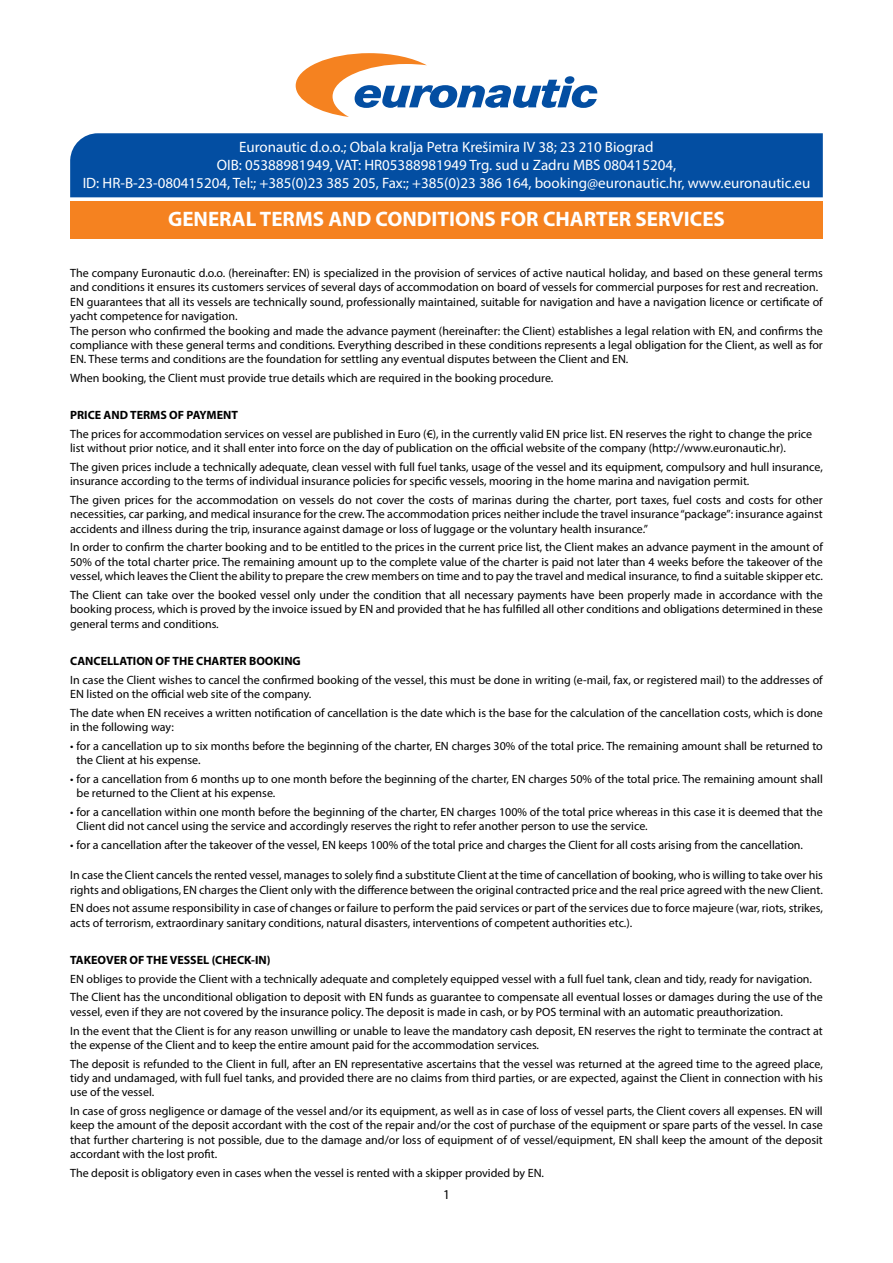
<style>
.page{position:relative;width:893px;height:1263px;background:#fff}
.page>*{position:absolute;margin:0;border:0;box-sizing:border-box;transform-origin:0 0}
.t1{font:700 21px "Myriad Pro";color:#fff}
.t2{font:15px/18px "Myriad Pro";color:#fff;text-align:center}
.t3{font:13.5px "Myriad Pro";color:#000}
.t4{font:12px/14.4px "Myriad Pro";color:#000}
.t5{font:700 12px "Myriad Pro";color:#000}
</style>
<div class="page">
<div style="left:70px;top:133px;width:753px;height:64px;background:#034ea2"></div>
<div style="left:70px;top:201px;width:753px;height:38px;background:#f58220"></div>
<svg style="left:296px;top:53px;width:301px;height:64px"></svg>
<p class="t2" style="left:83px;top:138px;width:729px">Euronautic d.o.o.; Obala kralja Petra Krešimira IV 38; 23 210 Biograd<br>OIB: 05388981949, VAT: HR05388981949 Trg. sud u Zadru MBS 080415204,<br>ID: HR-B-23-080415204, Tel:; +385(0)23 385 205, Fax:; +385(0)23 386 164, booking@euronautic.hr, www.euronautic.eu</p>
<h1 class="t1" style="left:168px;top:205px;width:558px">GENERAL TERMS AND CONDITIONS FOR CHARTER SERVICES</h1>
<p class="t4" style="left:70px;top:265px;width:754px">The company Euronautic d.o.o. (hereinafter: EN) is specialized in the provision of services of active nautical holiday, and based on these general terms and conditions it ensures its customers services of several days of accommodation on board of vessels for commercial purposes for rest and recreation.<br>EN guarantees that all its vessels are technically sound, professionally maintained, suitable for navigation and have a navigation licence or certificate of yacht competence for navigation.<br>The person who confirmed the booking and made the advance payment (hereinafter: the Client) establishes a legal relation with EN, and confirms the compliance with these general terms and conditions. Everything described in these conditions represents a legal obligation for the Client, as well as for EN. These terms and conditions are the foundation for settling any eventual disputes between the Client and EN.</p>
<p class="t4" style="left:70px;top:371px;width:485px">When booking, the Client must provide true details which are required in the booking procedure.</p>
<p class="t5" style="left:70px;top:407px;width:169px">PRICE AND TERMS OF PAYMENT</p>
<p class="t4" style="left:70px;top:426px;width:744px">The prices for accommodation services on vessel are published in Euro (€), in the currently valid EN price list. EN reserves the right to change the price list without prior notice, and it shall enter into force on the day of publication on the official website of the company (http://www.euronautic.hr).</p>
<p class="t4" style="left:70px;top:460px;width:754px">The given prices include a technically adequate, clean vessel with full fuel tanks, usage of the vessel and its equipment, compulsory and hull insurance, insurance according to the terms of individual insurance policies for specific vessels, mooring in the home marina and navigation permit.</p>
<p class="t4" style="left:70px;top:493px;width:754px;text-align:justify">The given prices for the accommodation on vessels do not cover the costs of marinas during the charter, port taxes, fuel costs and costs for other necessities, car parking, and medical insurance for the crew. The accommodation prices neither include the travel insurance “package”: insurance against accidents and illness during the trip, insurance against damage or loss of luggage or the voluntary health insurance.”</p>
<p class="t4" style="left:70px;top:540px;width:754px;text-align:justify">In order to confirm the charter booking and to be entitled to the prices in the current price list, the Client makes an advance payment in the amount of 50% of the total charter price. The remaining amount up to the complete value of the charter is paid not later than 4 weeks before the takeover of the vessel, which leaves the Client the ability to prepare the crew members on time and to pay the travel and medical insurance, to find a suitable skipper etc.</p>
<p class="t4" style="left:70px;top:587px;width:754px;text-align:justify">The Client can take over the booked vessel only under the condition that all necessary payments have been properly made in accordance with the booking process, which is proved by the invoice issued by EN and provided that he has fulfilled all other conditions and obligations determined in these general terms and conditions.</p>
<p class="t5" style="left:70px;top:653px;width:232px">CANCELLATION OF THE CHARTER BOOKING</p>
<p class="t4" style="left:70px;top:672px;width:754px">In case the Client wishes to cancel the confirmed booking of the vessel, this must be done in writing (e-mail, fax, or registered mail) to the addresses of<br>EN listed on the official web site of the company.</p>
<p class="t4" style="left:70px;top:705px;width:754px">The date when EN receives a written notification of cancellation is the date which is the base for the calculation of the cancellation costs, which is done in the following way:</p>
<p class="t4" style="left:77px;top:738px;width:748px;text-indent:-6px">• for a cancellation up to six months before the beginning of the charter, EN charges 30% of the total price. The remaining amount shall be returned to the Client at his expense.</p>
<p class="t4" style="left:77px;top:771px;width:748px;text-indent:-6px">• for a cancellation from 6 months up to one month before the beginning of the charter, EN charges 50% of the total price. The remaining amount shall be returned to the Client at his expense.</p>
<p class="t4" style="left:77px;top:804px;width:748px;text-indent:-6px">• for a cancellation within one month before the beginning of the charter, EN charges 100% of the total price whereas in this case it is deemed that the<br>Client did not cancel using the service and accordingly reserves the right to refer another person to use the service.</p>
<p class="t4" style="left:70px;top:837px;width:734px">• for a cancellation after the takeover of the vessel, EN keeps 100% of the total price and charges the Client for all costs arising from the cancellation.</p>
<p class="t4" style="left:70px;top:868px;width:754px">In case the Client cancels the rented vessel, manages to solely find a substitute Client at the time of cancellation of booking, who is willing to take over his rights and obligations, EN charges the Client only with the difference between the original contracted price and the real price agreed with the new Client.</p>
<p class="t4" style="left:70px;top:901px;width:754px">EN does not assume responsibility in case of changes or failure to perform the paid services or part of the services due to force majeure (war, riots, strikes, acts of terrorism, extraordinary sanitary conditions, natural disasters, interventions of competent authorities etc.).</p>
<p class="t5" style="left:70px;top:952px;width:202px">TAKEOVER OF THE VESSEL (CHECK-IN)</p>
<p class="t4" style="left:70px;top:969px;width:754px;line-height:18.6px">EN obliges to provide the Client with a technically adequate and completely equipped vessel with a full fuel tank, clean and tidy, ready for navigation.<br>The Client has the unconditional obligation to deposit with EN funds as guarantee to compensate all eventual losses or damages during the use of the</p>
<p class="t4" style="left:70px;top:1002px;width:754px;line-height:18.6px">vessel, even if they are not covered by the insurance policy. The deposit is made in cash, or by POS terminal with an automatic preauthorization.<br>In the event that the Client is for any reason unwilling or unable to leave the mandatory cash deposit, EN reserves the right to terminate the contract at</p>
<p class="t4" style="left:70px;top:1035px;width:754px;line-height:18.6px">the expense of the Client and to keep the entire amount paid for the accommodation services.<br>The deposit is refunded to the Client in full, after an EN representative ascertains that the vessel was returned at the agreed time to the agreed place,</p>
<p class="t4" style="left:70px;top:1070px;width:754px">tidy and undamaged, with full fuel tanks, and provided there are no claims from third parties, or are expected, against the Client in connection with his use of the vessel.</p>
<p class="t4" style="left:70px;top:1103px;width:754px;text-align:justify">In case of gross negligence or damage of the vessel and/or its equipment, as well as in case of loss of vessel parts, the Client covers all expenses. EN will keep the amount of the deposit accordant with the cost of the repair and/or the cost of purchase of the equipment or spare parts of the vessel. In case that further chartering is not possible, due to the damage and/or loss of equipment of of vessel/equipment, EN shall keep the amount of the deposit accordant with the lost profit.</p>
<p class="t4" style="left:70px;top:1165px;width:475px">The deposit is obligatory even in cases when the vessel is rented with a skipper provided by EN.</p>
<p class="t3" style="left:443px;top:1186px;width:8px">1</p>
</div>
